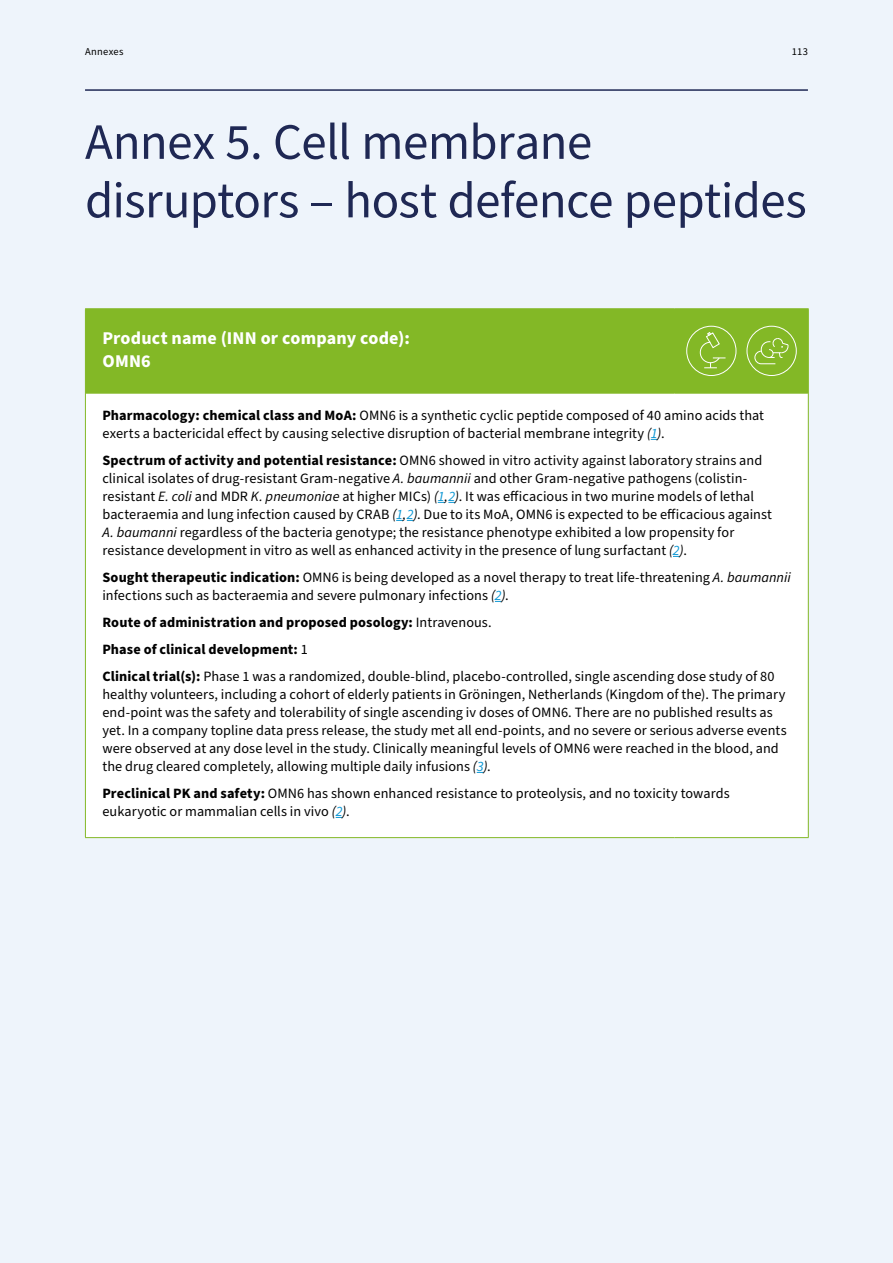
<style>
.page{position:relative;width:893px;height:1263px;background:#eef4fb}
.page>*{position:absolute;margin:0;border:0;box-sizing:border-box;transform-origin:0 0}
.t1{font:51px/58.5px "Source Sans Pro";letter-spacing:-.01em;color:#1f2854}
.t2{font:700 18px/22.5px "Source Sans Pro";letter-spacing:.01em;color:#fff}
.t3{font:14.25px/18px "Source Sans Pro";letter-spacing:.005em;color:#000}
.t4{font:10.5px "Source Sans Pro";letter-spacing:.03em;color:#000}
.s1{font-weight:700}
.s2{font-style:italic}
.s3{font-style:italic;color:#0d97d4}
</style>
<div class="page">
<hr style="left:85px;top:89px;width:723px;height:2px;background:#1f2854">
<div style="left:86px;top:309px;width:722px;height:83px;background:#83b826"></div>
<div style="left:85px;top:393px;width:723px;height:445px;background:#fff"></div>
<hr style="left:674px;top:309px;width:1px;height:83px;background:#83b826">
<hr style="left:85px;top:308px;width:590px;height:1px;background:#83b826">
<hr style="left:85px;top:309px;width:1px;height:84px;background:#83b826">
<hr style="left:675px;top:308px;width:134px;height:1px;background:#83b826">
<hr style="left:808px;top:309px;width:1px;height:84px;background:#83b826">
<hr style="left:85px;top:393px;width:1px;height:444px;background:#83b826">
<hr style="left:808px;top:393px;width:1px;height:444px;background:#83b826">
<hr style="left:85px;top:837px;width:590px;height:1px;background:#83b826">
<hr style="left:675px;top:837px;width:134px;height:1px;background:#83b826">
<hr style="left:86px;top:392px;width:589px;height:2px;background:#83b826">
<hr style="left:675px;top:392px;width:133px;height:2px;background:#83b826">
<div style="left:747px;top:326px;width:50px;height:50px;border:1px solid #fff;border-radius:50%"></div>
<svg style="left:754px;top:338px;width:35px;height:27px"></svg>
<div style="left:686px;top:326px;width:50px;height:50px;border:1px solid #fff;border-radius:50%"></div>
<svg style="left:699px;top:331px;width:26px;height:37px"></svg>
<svg style="left:438px;top:502px;width:17px;height:1px"></svg>
<svg style="left:396px;top:520px;width:17px;height:1px"></svg>
<p class="t4" style="left:85px;top:46px;width:40px">Annexes</p>
<p class="t4" style="left:792px;top:46px;width:18px">113</p>
<h1 class="t1" style="left:85px;top:113px;width:723px">Annex 5. Cell membrane disruptors – host defence peptides</h1>
<p class="t2" style="left:102px;top:328px;width:309px">Product name (INN or company code):<br>OMN6</p>
<p class="t3" style="left:102px;top:407px;width:663px"><span class="s1">Pharmacology: chemical class and MoA:</span> OMN6 is a synthetic cyclic peptide composed of 40 amino acids that exerts a bactericidal effect by causing selective disruption of bacterial membrane integrity <span class="s2">(</span><span class="s3">1</span><span class="s2">)</span>.</p>
<p class="t3" style="left:102px;top:452px;width:671px"><span class="s1">Spectrum of activity and potential resistance:</span> OMN6 showed in vitro activity against laboratory strains and clinical isolates of drug-resistant Gram-negative <span class="s2">A. baumannii</span> and other Gram-negative pathogens (colistin&shy;resistant <span class="s2">E. coli</span> and MDR <span class="s2">K. pneumoniae</span> at higher MICs) <span class="s2">(</span><span class="s3">1</span><span class="s2">,</span><span class="s3">2</span><span class="s2">)</span>. It was efficacious in two murine models of lethal bacteraemia and lung infection caused by CRAB <span class="s2">(</span><span class="s3">1</span><span class="s2">,</span><span class="s3">2</span><span class="s2">)</span>. Due to its MoA, OMN6 is expected to be efficacious against <span class="s2">A. baumanni</span> regardless of the bacteria genotype; the resistance phenotype exhibited a low propensity for resistance development in vitro as well as enhanced activity in the presence of lung surfactant <span class="s2">(</span><span class="s3">2</span><span class="s2">)</span>.</p>
<p class="t3" style="left:102px;top:569px;width:690px"><span class="s1">Sought therapeutic indication:</span> OMN6 is being developed as a novel therapy to treat life-threatening <span class="s2">A. baumannii </span>infections such as bacteraemia and severe pulmonary infections <span class="s2">(</span><span class="s3">2</span><span class="s2">)</span>.</p>
<p class="t3" style="left:102px;top:609px;width:674px;line-height:27px"><span class="s1">Route of administration and proposed posology:</span> Intravenous.<br><span class="s1">Phase of clinical development:</span> 1<br><span class="s1">Clinical trial(s):</span> Phase 1 was a randomized, double-blind, placebo-controlled, single ascending dose study of 80</p>
<p class="t3" style="left:102px;top:686px;width:686px">healthy volunteers, including a cohort of elderly patients in Gröningen, Netherlands (Kingdom of the). The primary end-point was the safety and tolerability of single ascending iv doses of OMN6. There are no published results as yet. In a company topline data press release, the study met all end-points, and no severe or serious adverse events were observed at any dose level in the study. Clinically meaningful levels of OMN6 were reached in the blood, and the drug cleared completely, allowing multiple daily infusions <span class="s2">(</span><span class="s3">3</span><span class="s2">)</span>.</p>
<p class="t3" style="left:102px;top:785px;width:629px"><span class="s1">Preclinical PK and safety:</span> OMN6 has shown enhanced resistance to proteolysis, and no toxicity towards eukaryotic or mammalian cells in vivo <span class="s2">(</span><span class="s3">2</span><span class="s2">)</span>.</p>
</div>
